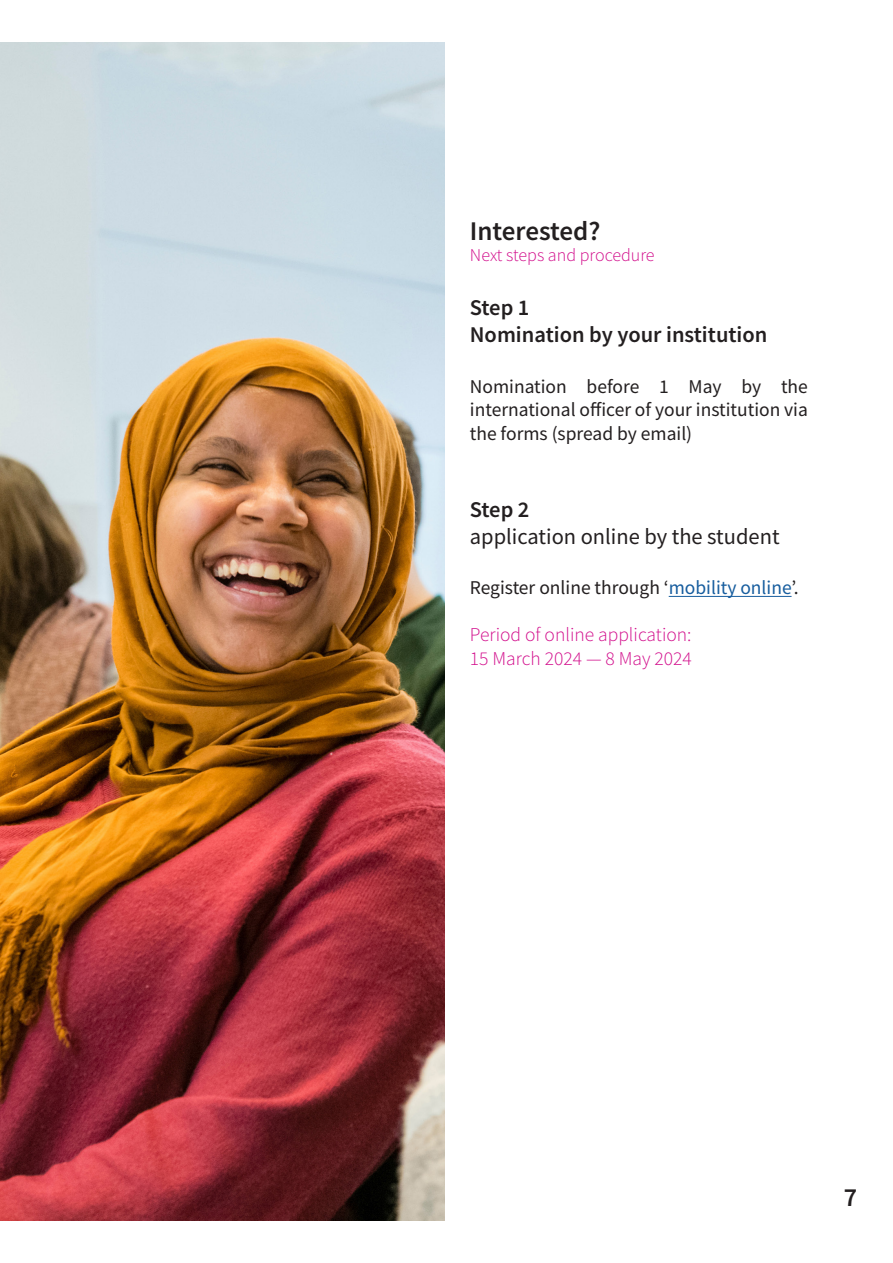
<style>
.page{position:relative;width:893px;height:1263px;background:#fff}
.page>*{position:absolute;margin:0;border:0;box-sizing:border-box;transform-origin:0 0}
.t1{font:600 27px "Source Sans Pro";color:#231f20}
.t2{font:600 26.1px "Source Sans Pro";color:#231f20}
.subsubtitle{font:600 22.5px "Source Sans Pro";color:#231f20}
.subsubtitle-2{font:22.5px "Source Sans Pro";color:#231f20}
.t3{font:19.5px/23.4px "Source Sans Pro";color:#231f20;text-align:justify}
.t4{font:300 19.5px "Source Sans Pro";color:#d20e8c}
.Alineastijl_1{font:300 18px "Source Sans Pro";color:#d20e8c}
.s1{color:#175d9e}
</style>
<div class="page">
<img style="left:0;top:43px;width:444px;height:1177px">
<hr style="left:892px;top:43px;width:1px;height:1177px;background:#e6e7e9">
<hr style="left:669px;top:596px;width:122px;height:1px;background:#175d9e">
<p class="t1" style="left:470px;top:213px;width:132px">Interested?</p>
<p class="Alineastijl_1" style="left:470px;top:244px;width:186px">Next steps and procedure</p>
<p class="subsubtitle" style="left:470px;top:293px;width:61px">Step 1</p>
<p class="subsubtitle" style="left:470px;top:320px;width:299px">Nomination by your institution</p>
<p class="t3" style="left:470px;top:374px;width:340px">Nomination before 1 May by the international officer of your institution via the forms (spread by email)</p>
<p class="subsubtitle" style="left:470px;top:495px;width:61px">Step 2</p>
<p class="subsubtitle-2" style="left:470px;top:522px;width:311px">application online by the student</p>
<p class="t3" style="left:470px;top:576px;width:330px">Register online through ‘<span class="s1">mobility online</span>’.</p>
<p class="t4" style="left:470px;top:623px;width:223px">Period of online application:</p>
<p class="t4" style="left:470px;top:646px;width:223px">15 March 2024 — 8 May 2024</p>
<h2 class="t2" style="left:844px;top:1180px;width:15px">7</h2>
</div>
